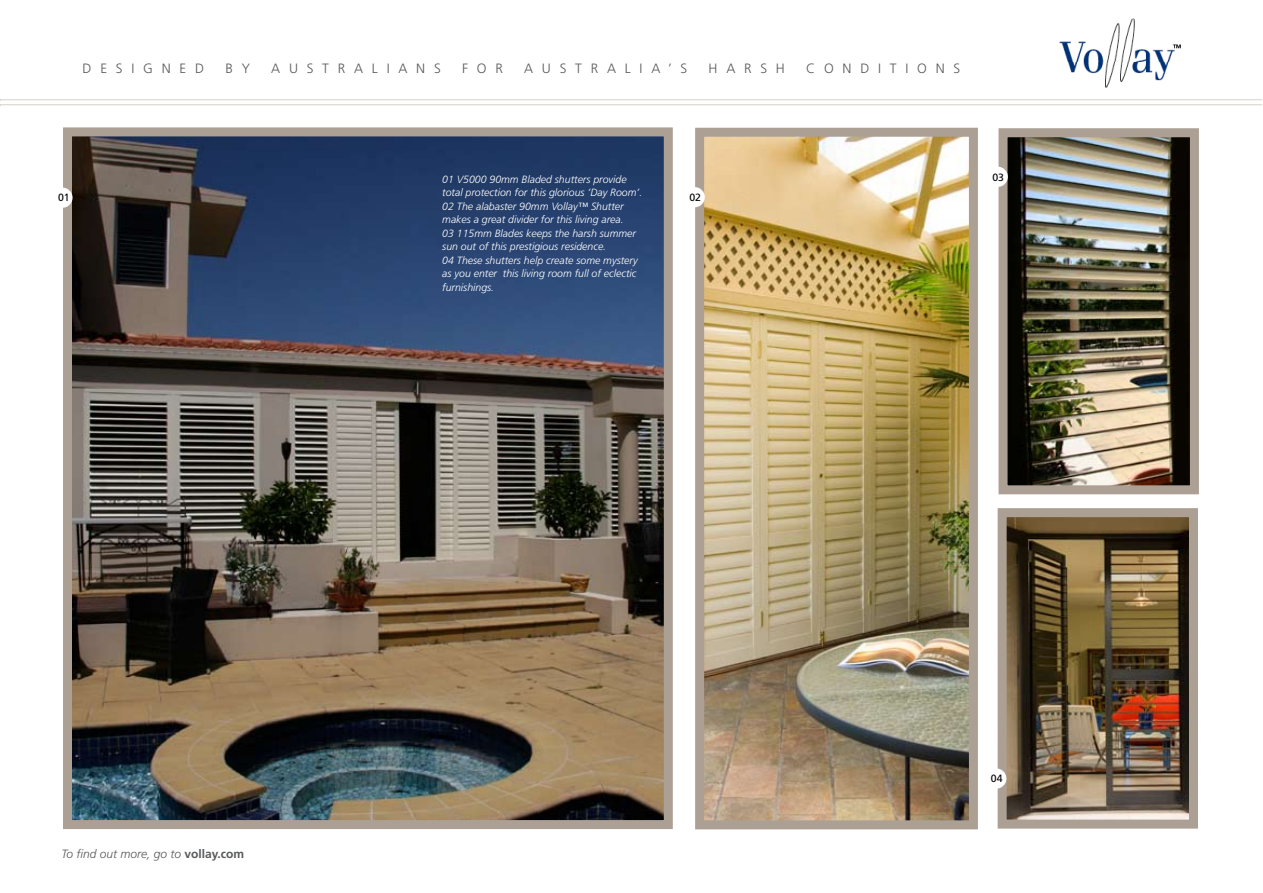
<style>
.page{position:relative;width:1263px;height:893px;background:#fff}
.page>*{position:absolute;margin:0;border:0;box-sizing:border-box;transform-origin:0 0}
.t1{font:300 13.5px "Frutiger";letter-spacing:.65em;color:#58595b}
.t2{font:italic 300 12px "Frutiger";color:#58595b}
.t3{font:italic 300 10.5px/13.5px "Frutiger";color:#fff}
.t4{font:10.5px "Frutiger";color:#000}
.s1{font-weight:700;font-style:normal}
</style>
<div class="page">
<img style="left:705px;top:138px;width:263px;height:681px">
<div style="left:695px;top:128px;width:283px;height:701px;border:9px solid #aca095"></div>
<img style="left:1008px;top:138px;width:181px;height:346px">
<div style="left:998px;top:128px;width:201px;height:366px;border:9px solid #aca095"></div>
<img style="left:73px;top:137px;width:590px;height:682px">
<div style="left:63px;top:127px;width:610px;height:702px;border:9px solid #aca095"></div>
<img style="left:1008px;top:518px;width:180px;height:301px">
<div style="left:998px;top:508px;width:200px;height:321px;border:9px solid #aca095"></div>
<div style="left:986px;top:768px;width:20px;height:21px;background:#fff;border-radius:50%"></div>
<div style="left:52px;top:188px;width:21px;height:20px;background:#fff;border-radius:50%"></div>
<div style="left:685px;top:187px;width:20px;height:20px;background:#fff;border-radius:50%"></div>
<hr style="left:0;top:99px;width:1262px;height:1px;background:#d8d0c7">
<hr style="left:0;top:104px;width:1262px;height:1px;background:#d8d0c7">
<div style="left:988px;top:167px;width:20px;height:20px;background:#fff;border-radius:50%"></div>
<img style="left:1059px;top:18px;width:122px;height:70px">
<p class="t1" style="left:83px;top:61px;width:123px">DESIGNED</p>
<p class="t1" style="left:225px;top:61px;width:26px">B Y</p>
<p class="t1" style="left:271px;top:61px;width:171px">AUSTRALIANS</p>
<p class="t1" style="left:462px;top:61px;width:42px">FOR</p>
<p class="t1" style="left:524px;top:61px;width:165px">AUSTRALIA’S</p>
<p class="t1" style="left:709px;top:61px;width:78px">HARSH</p>
<p class="t1" style="left:806px;top:61px;width:155px">CONDITIONS</p>
<p class="t3" style="left:442px;top:172px;width:202px">01 V5000 90mm Bladed shutters provide total protection for this glorious ‘Day Room’.<br>02 The alabaster 90mm Vollay™ Shutter makes a great divider for this living area.<br>03 115mm Blades keeps the harsh summer sun out of this prestigious residence.<br>04 These shutters help create some mystery as you enter this living room full of eclectic furnishings.</p>
<p class="t4" style="left:58px;top:192px;width:13px">01</p>
<p class="t4" style="left:689px;top:191px;width:13px">02</p>
<p class="t4" style="left:992px;top:171px;width:13px">03</p>
<p class="t2" style="left:62px;top:847px;width:184px">To find out more, go to <span class="s1">vollay.com</span></p>
<p class="t4" style="left:991px;top:772px;width:13px">04</p>
</div>
